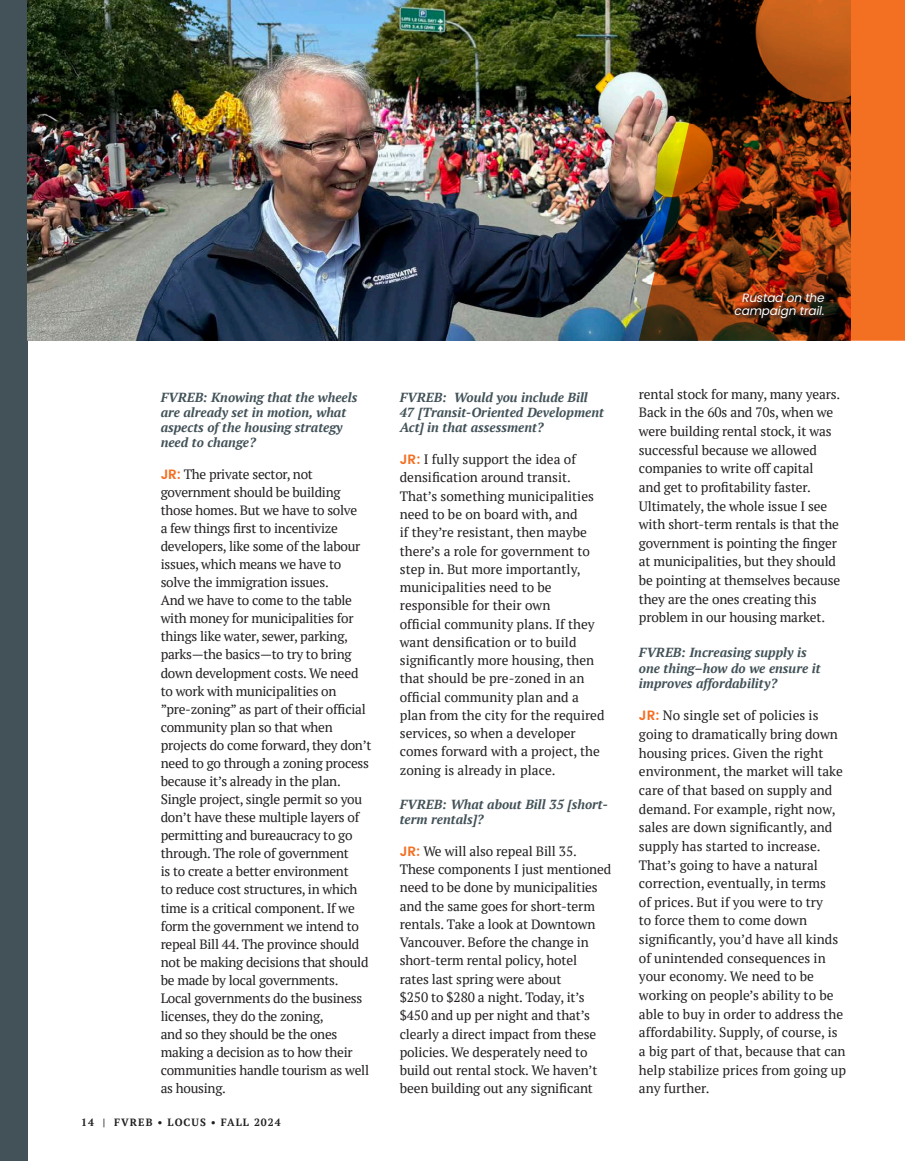
<style>
.page{position:relative;width:905px;height:1161px;background:#fff}
.page>*{position:absolute;margin:0;border:0;box-sizing:border-box;transform-origin:0 0}
.Interview_Answers{font:13.5px/18.1px "PT Serif";letter-spacing:-.01em;color:#231f20}
.Interview_Questions{font:italic 700 13.2px/15.1px "PT Serif";color:#425258}
.t1{font:italic 12px/13.5px "Poppins";letter-spacing:-.01em;color:#fff;text-align:right}
.t2{font:700 10.5px "PT Serif";letter-spacing:.1em;color:#231f20}
.s1{font-family:"Poppins";font-weight:600;color:#f36f21}
</style>
<div class="page">
<div style="left:0;top:0;width:27px;height:1161px;background:#425258"></div>
<img style="left:27px;top:0;width:612px;height:341px">
<img style="left:639px;top:0;width:265px;height:341px">
<svg style="left:733px;top:292px;width:95px;height:31px"></svg>
<p class="t1" style="left:734px;top:291px;width:91px">Rustad on the campaign trail.</p>
<p class="Interview_Questions" style="left:161px;top:389px;width:198px">FVREB: Knowing that the wheels are already set in motion, what aspects of the housing strategy need to change?</p>
<p class="Interview_Answers" style="left:161px;top:465px;width:212px"><span class="s1">JR:</span> The private sector, not government should be building those homes. But we have to solve<br>a few things first to incentivize developers, like some of the labour issues, which means we have to solve the immigration issues.<br>And we have to come to the table with money for municipalities for things like water, sewer, parking, parks—the basics—to try to bring down development costs. We need to work with municipalities on ”pre-zoning” as part of their official community plan so that when projects do come forward, they don’t need to go through a zoning process because it’s already in the plan.<br>Single project, single permit so you don’t have these multiple layers of permitting and bureaucracy to go through. The role of government<br>is to create a better environment<br>to reduce cost structures, in which time is a critical component. If we form the government we intend to repeal Bill 44. The province should not be making decisions that should be made by local governments.<br>Local governments do the business licenses, they do the zoning,<br>and so they should be the ones making a decision as to how their communities handle tourism as well as housing.</p>
<p class="t2" style="left:81px;top:1116px;width:201px">14 | FVREB • LOCUS • FALL 2024</p>
<p class="Interview_Questions" style="left:400px;top:389px;width:206px">FVREB: Would you include Bill<br>47 [Transit-Oriented Development<br>Act] in that assessment?</p>
<p class="Interview_Answers" style="left:400px;top:450px;width:206px"><span class="s1">JR:</span> I fully support the idea of densification around transit.<br>That’s something municipalities need to be on board with, and<br>if they’re resistant, then maybe there’s a role for government to step in. But more importantly, municipalities need to be responsible for their own<br>official community plans. If they want densification or to build significantly more housing, then that should be pre-zoned in an official community plan and a plan from the city for the required services, so when a developer comes forward with a project, the zoning is already in place.</p>
<p class="Interview_Questions" style="left:400px;top:796px;width:209px">FVREB: What about Bill 35 [short&shy;term rentals]?</p>
<p class="Interview_Answers" style="left:400px;top:842px;width:213px"><span class="s1">JR:</span> We will also repeal Bill 35.<br>These components I just mentioned need to be done by municipalities and the same goes for short-term rentals. Take a look at Downtown<br>Vancouver. Before the change in short-term rental policy, hotel<br>rates last spring were about<br>$250 to $280 a night. Today, it’s $450 and up per night and that’s clearly a direct impact from these policies. We desperately need to build out rental stock. We haven’t been building out any significant</p>
<p class="Interview_Answers" style="left:639px;top:384px;width:203px;line-height:18.6px">rental stock for many, many years.<br>Back in the 60s and 70s, when we were building rental stock, it was successful because we allowed companies to write off capital<br>and get to profitability faster.<br>Ultimately, the whole issue I see with short-term rentals is that the government is pointing the finger at municipalities, but they should be pointing at themselves because they are the ones creating this problem in our housing market.</p>
<p class="Interview_Questions" style="left:639px;top:644px;width:183px;line-height:15.6px">FVREB: Increasing supply is one thing–how do we ensure it improves affordability?</p>
<p class="Interview_Answers" style="left:639px;top:706px;width:209px;line-height:18.6px"><span class="s1">JR:</span> No single set of policies is going to dramatically bring down housing prices. Given the right environment, the market will take care of that based on supply and demand. For example, right now, sales are down significantly, and supply has started to increase.<br>That’s going to have a natural correction, eventually, in terms<br>of prices. But if you were to try<br>to force them to come down significantly, you’d have all kinds of unintended consequences in your economy. We need to be working on people’s ability to be able to buy in order to address the affordability. Supply, of course, is a big part of that, because that can help stabilize prices from going up any further.</p>
</div>
